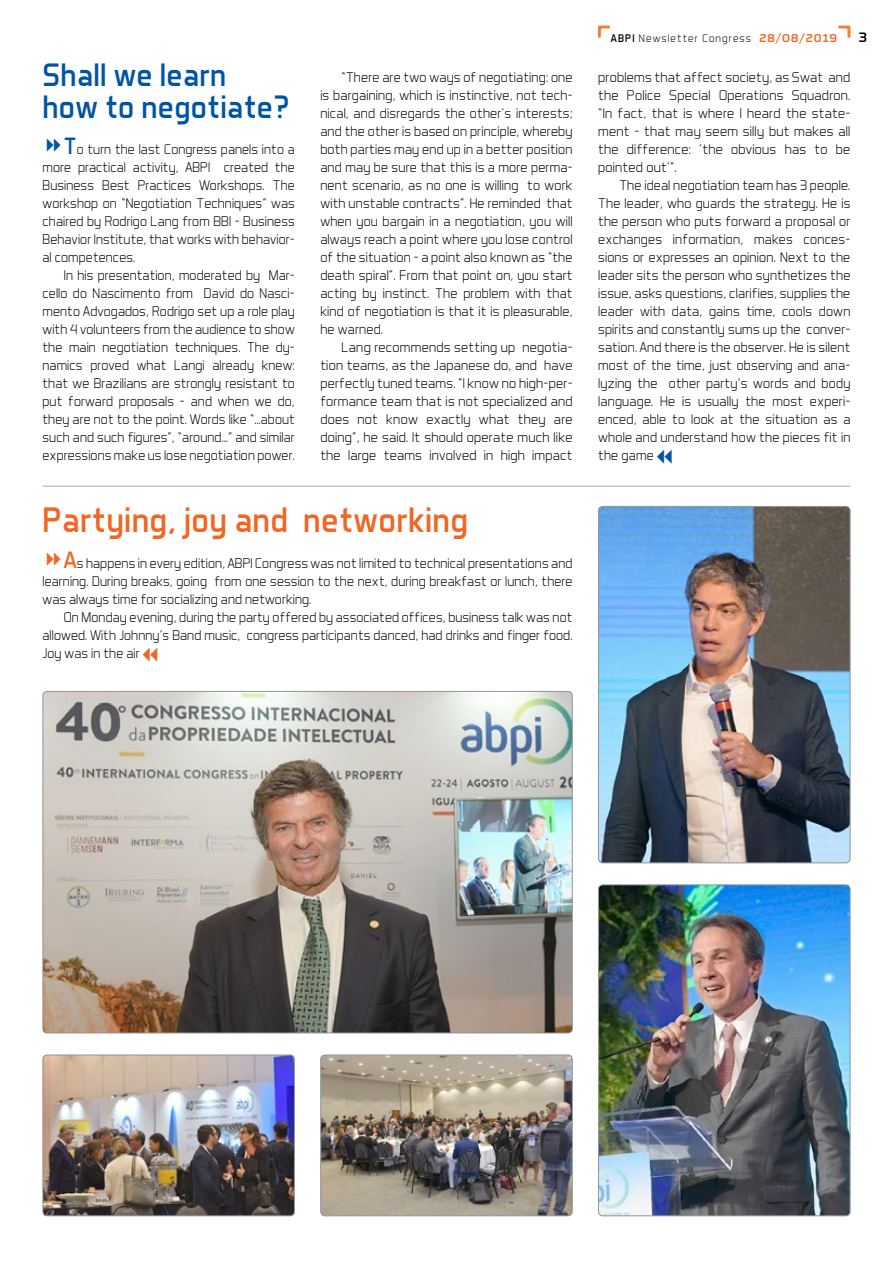
<style>
.page{position:relative;width:893px;height:1263px;background:#fff}
.page>*{position:absolute;margin:0;border:0;box-sizing:border-box;transform-origin:0 0}
.t1{font:36px "Aero Matics";letter-spacing:.01em;color:#f26522}
.t2{font:33px/31.5px "Aero Matics";letter-spacing:.01em;color:#0054a6}
.t3{font:300 14.25px/18px "Aero Matics";letter-spacing:.01em;color:#000;text-align:justify}
.t4{font:500 13.5px "RB No 3.1";color:#000}
.t5{font:300 11.25px "Aero Matics";letter-spacing:.1em;color:#000}
.s1{font-weight:400;font-size:24px;color:#0054a6}
.s2{font-weight:400;font-size:24px;color:#f26522}
.s3{font-weight:400}
.s4{font-family:"RB No 3.1";font-weight:500;color:#f26522}
</style>
<div class="page">
<svg style="left:598px;top:26px;width:12px;height:12px"></svg>
<svg style="left:838px;top:26px;width:12px;height:12px"></svg>
<hr style="left:43px;top:486px;width:807px;height:1px;background:#a7a9ac">
<img style="left:599px;top:885px;width:251px;height:331px">
<div style="left:598px;top:884px;width:252px;height:332px;border:1px solid #939598;border-radius:4px"></div>
<img style="left:599px;top:506px;width:251px;height:357px">
<div style="left:598px;top:506px;width:252px;height:357px;border:1px solid #939598;border-radius:4px"></div>
<img style="left:322px;top:1056px;width:250px;height:160px">
<div style="left:320px;top:1054px;width:253px;height:162px;border:1px solid #939598;border-radius:4px"></div>
<img style="left:43px;top:1055px;width:251px;height:161px">
<div style="left:43px;top:1054px;width:252px;height:162px;border:1px solid #939598;border-radius:4px"></div>
<img style="left:43px;top:691px;width:529px;height:342px">
<h2 class="t2" style="left:43px;top:59px;width:248px">Shall we learn how to negotiate?</h2>
<p class="t3" style="left:43px;top:140px;width:254px;text-indent:21px"><span class="s1">T</span>o turn the last Congress panels into a more practical activity, ABPI created the Business Best Practices Workshops. The workshop on “Negotiation Techniques” was chaired by Rodrigo Lang from BBI – Business Behavior Institute, that works with behavior&shy;al competences.</p>
<p class="t3" style="left:43px;top:266px;width:254px;text-indent:21px">In his presentation, moderated by Mar&shy;cello do Nascimento from David do Nasci&shy;mento Advogados, Rodrigo set up a role play with 4 volunteers from the audience to show the main negotiation techniques. The dy&shy;namics proved what Langi already knew: that we Brazilians are strongly resistant to put forward proposals - and when we do, they are not to the point. Words like “…about such and such figures”, “around…” and similar expressions make us lose negotiation power.</p>
<p class="t3" style="left:320px;top:68px;width:254px;text-indent:21px">“There are two ways of negotiating: one is bargaining, which is instinctive, not tech&shy;nical, and disregards the other’s interests; and the other is based on principle, whereby both parties may end up in a better position and may be sure that this is a more perma&shy;nent scenario, as no one is willing to work with unstable contracts”. He reminded that when you bargain in a negotiation, you will always reach a point where you lose control of the situation – a point also known as “the death spiral”. From that point on, you start acting by instinct. The problem with that kind of negotiation is that it is pleasurable, he warned.</p>
<p class="t3" style="left:320px;top:338px;width:254px;text-indent:21px">Lang recommends setting up negotia&shy;tion teams, as the Japanese do, and have perfectly tuned teams. “I know no high-per&shy;formance team that is not specialized and does not know exactly what they are doing”, he said. It should operate much like the large teams involved in high impact</p>
<h1 class="t1" style="left:43px;top:498px;width:427px">Partying, joy and networking</h1>
<p class="t3" style="left:43px;top:554px;width:531px;text-indent:21px"><span class="s2">A</span>s happens in every edition, ABPI Congress was not limited to technical presentations and learning. During breaks, going from one session to the next, during breakfast or lunch, there was always time for socializing and networking.</p>
<p class="t3" style="left:43px;top:608px;width:531px;text-indent:21px">On Monday evening, during the party offered by associated offices, business talk was not allowed. With Johnny’s Band music, congress participants danced, had drinks and finger food.<br>Joy was in the air</p>
<p class="t5" style="left:611px;top:31px;width:228px"><span class="s3">ABPI</span> Newsletter Congress <span class="s4">28/08/2019</span></p>
<p class="t4" style="left:859px;top:27px;width:10px">3</p>
<p class="t3" style="left:598px;top:68px;width:254px">problems that affect society, as Swat and the Police Special Operations Squadron. “In fact, that is where I heard the state&shy;ment – that may seem silly but makes all the difference: ‘the obvious has to be pointed out’”.</p>
<p class="t3" style="left:598px;top:176px;width:254px;text-indent:21px">The ideal negotiation team has 3 people.<br>The leader, who guards the strategy. He is the person who puts forward a proposal or exchanges information, makes conces&shy;sions or expresses an opinion. Next to the leader sits the person who synthetizes the issue, asks questions, clarifies, supplies the leader with data, gains time, cools down spirits and constantly sums up the conver&shy;sation. And there is the observer. He is silent most of the time, just observing and ana&shy;lyzing the other party’s words and body language. He is usually the most experi&shy;enced, able to look at the situation as a whole and understand how the pieces fit in the game</p>
</div>
